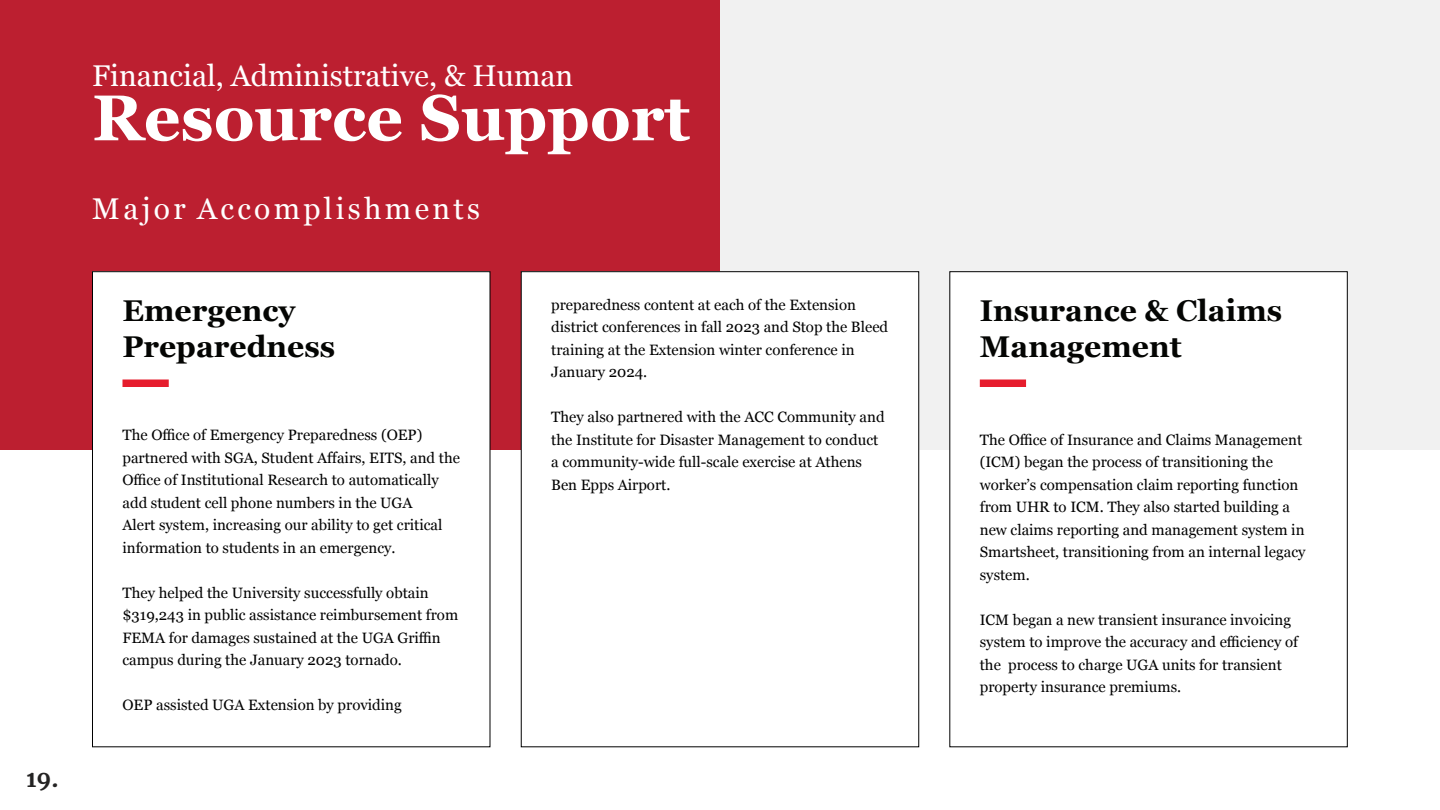
<style>
.page{position:relative;width:1440px;height:810px;background:#fff}
.page>*{position:absolute;margin:0;border:0;box-sizing:border-box;transform-origin:0 0}
.Title_01_Left{font:700 64.5px "Georgia";color:#fff}
.Title_03_Left{font:700 30px/36px "Georgia";color:#040503}
.Title_03_Left-2{font:30px "Georgia";color:#fff}
.Title_03_Center{font:30px "Georgia";letter-spacing:.11em;color:#fff}
.t1{font:700 22.5px "Merriweather";color:#242323}
.t2{font:15px/22.5px "Georgia";color:#000}
</style>
<div class="page">
<div style="left:0;top:0;width:720px;height:449px;background:#bc1f30"></div>
<div style="left:720px;top:0;width:720px;height:449px;background:#f1f1f1"></div>
<div style="left:92px;top:272px;width:398px;height:475px;background:#fff"></div>
<div style="left:521px;top:272px;width:398px;height:475px;background:#fff"></div>
<div style="left:950px;top:272px;width:397px;height:475px;background:#fff"></div>
<div style="left:122px;top:380px;width:47px;height:7px;background:#e61d2d"></div>
<div style="left:980px;top:380px;width:46px;height:7px;background:#e61d2d"></div>
<h3 class="t1" style="left:27px;top:765px;width:34px">19.</h3>
<p class="Title_03_Left-2" style="left:92px;top:53px;width:483px">Financial, Administrative, &amp; Human</p>
<p class="Title_01_Left" style="left:92px;top:69px;width:599px">Resource Support</p>
<p class="Title_03_Center" style="left:92px;top:187px;width:389px">Major Accomplishments</p>
<p class="t2" style="left:551px;top:293px;width:338px">preparedness content at each of the Extension district conferences in fall 2023 and Stop the Bleed training at the Extension winter conference in January 2024.</p>
<p class="t2" style="left:551px;top:405px;width:335px">They also partnered with the ACC Community and the Institute for Disaster Management to conduct a community-wide full-scale exercise at Athens Ben Epps Airport.</p>
<p class="Title_03_Left" style="left:123px;top:291px;width:214px">Emergency<br>Preparedness</p>
<p class="Title_03_Left" style="left:980px;top:291px;width:304px">Insurance &amp; Claims<br>Management</p>
<p class="t2" style="left:122px;top:423px;width:339px">The Office of Emergency Preparedness (OEP) partnered with SGA, Student Affairs, EITS, and the Office of Institutional Research to automatically add student cell phone numbers in the UGA<br>Alert system, increasing our ability to get critical information to students in an emergency.</p>
<p class="t2" style="left:122px;top:581px;width:337px">They helped the University successfully obtain $319,243 in public assistance reimbursement from FEMA for damages sustained at the UGA Griffin campus during the January 2023 tornado.</p>
<p class="t2" style="left:122px;top:693px;width:281px">OEP assisted UGA Extension by providing</p>
<p class="t2" style="left:980px;top:428px;width:327px">The Office of Insurance and Claims Management (ICM) began the process of transitioning the worker’s compensation claim reporting function from UHR to ICM. They also started building a new claims reporting and management system in Smartsheet, transitioning from an internal legacy system.</p>
<p class="t2" style="left:980px;top:608px;width:320px">ICM began a new transient insurance invoicing system to improve the accuracy and efficiency of the process to charge UGA units for transient property insurance premiums.</p>
</div>
